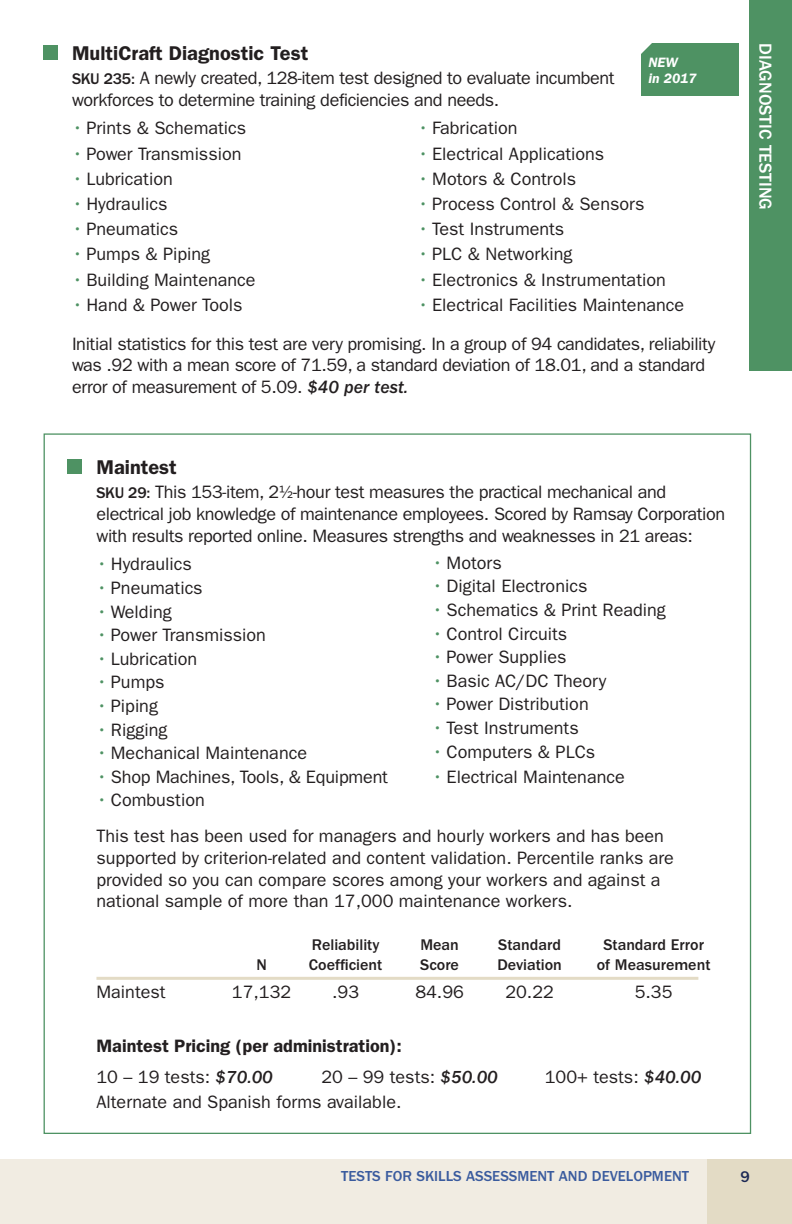
<style>
.page{position:relative;width:792px;height:1224px;background:#fff}
.page>*{position:absolute;margin:0;border:0;box-sizing:border-box;transform-origin:0 0}
.Test_head{font:600 20px "ITC Franklin Gothic Std";color:#231f20}
.Paragraph_Style_1{font:18px "ITC Franklin Gothic Std";color:#231f20}
.Test_Text{font:18px/21.6px "ITC Franklin Gothic Std";letter-spacing:-.02em;color:#231f20}
.Test_Text-2{font:18px/21.6px "ITC Franklin Gothic Std";color:#231f20}
.Test_Text-3{font:600 18px "ITC Franklin Gothic Std";color:#231f20}
.t1{font:500 18px "ITC Franklin Gothic Std";color:#fff}
.Test_Text-4{font:500 16px "ITC Franklin Gothic Std";color:#231f20}
.t2{font:500 16px "ITC Franklin Gothic Std";color:#1d2955}
.t3{font:500 15px "ITC Franklin Gothic Std";color:#3a5b9e}
.Test_Text-5{font:italic 600 14px/16px "Franklin Gothic";color:#fff}
.s1{font-weight:500;font-size:16px}
.s2{color:#4e9263}
.s3{font-family:"Franklin Gothic";font-weight:500;font-style:italic}
.s4{font-family:"Whitney"}
</style>
<div class="page">
<div style="left:12px;top:1159px;width:780px;height:65px;background:#e3dbc5"></div>
<div style="left:0;top:1159px;width:706px;height:65px;background:#f1ece2"></div>
<div style="left:749px;top:0;width:43px;height:370px;background:#4e9263"></div>
<div style="left:43px;top:45px;width:14px;height:15px;background:#4e9263"></div>
<div style="left:68px;top:460px;width:14px;height:14px;background:#4e9263"></div>
<hr style="left:96px;top:977px;width:602px;height:3px;background:#e3dbc5">
<div style="left:641px;top:43px;width:97px;height:53px;background:#4e9263"></div>
<svg style="left:641px;top:43px;width:11px;height:11px"></svg>
<p class="Test_head" style="left:72px;top:41px;width:238px">MultiCraft Diagnostic Test</p>
<p class="Test_Text" style="left:72px;top:67px;width:544px"><span class="s1">SKU 235:</span> A newly created, 128-item test designed to evaluate incumbent workforces to determine training deficiencies and needs.</p>
<p class="Paragraph_Style_1" style="left:72px;top:118px;width:176px"><span class="s2">•</span> Prints &amp; Schematics</p>
<p class="Paragraph_Style_1" style="left:72px;top:143px;width:171px"><span class="s2">•</span> Power Transmission</p>
<p class="Paragraph_Style_1" style="left:72px;top:168px;width:102px"><span class="s2">•</span> Lubrication</p>
<p class="Paragraph_Style_1" style="left:72px;top:194px;width:97px"><span class="s2">•</span> Hydraulics</p>
<p class="Paragraph_Style_1" style="left:72px;top:219px;width:108px"><span class="s2">•</span> Pneumatics</p>
<p class="Paragraph_Style_1" style="left:72px;top:244px;width:140px"><span class="s2">•</span> Pumps &amp; Piping</p>
<p class="Paragraph_Style_1" style="left:72px;top:269px;width:185px"><span class="s2">•</span> Building Maintenance</p>
<p class="Paragraph_Style_1" style="left:72px;top:294px;width:172px"><span class="s2">•</span> Hand &amp; Power Tools</p>
<p class="Test_Text-5" style="left:648px;top:54px;width:50px">NEW<br>in 2017</p>
<p class="Paragraph_Style_1" style="left:418px;top:118px;width:101px"><span class="s2">•</span> Fabrication</p>
<p class="Paragraph_Style_1" style="left:418px;top:143px;width:188px"><span class="s2">•</span> Electrical Applications</p>
<p class="Paragraph_Style_1" style="left:418px;top:168px;width:160px"><span class="s2">•</span> Motors &amp; Controls</p>
<p class="Paragraph_Style_1" style="left:418px;top:194px;width:228px"><span class="s2">•</span> Process Control &amp; Sensors</p>
<p class="Paragraph_Style_1" style="left:418px;top:219px;width:148px"><span class="s2">•</span> Test Instruments</p>
<p class="Paragraph_Style_1" style="left:418px;top:244px;width:156px"><span class="s2">•</span> PLC &amp; Networking</p>
<p class="Paragraph_Style_1" style="left:418px;top:269px;width:250px"><span class="s2">•</span> Electronics &amp; Instrumentation</p>
<p class="Paragraph_Style_1" style="left:418px;top:294px;width:268px"><span class="s2">•</span> Electrical Facilities Maintenance</p>
<p class="Test_Text" style="left:72px;top:333px;width:645px">Initial statistics for this test are very promising. In a group of 94 candidates, reliability was .92 with a mean score of 71.59, a standard deviation of 18.01, and a standard error of measurement of 5.09. <span class="s3">$40 per test.</span></p>
<p class="t1" style="left:776px;top:43px;width:168px;rotate:90deg">DIAGNOSTIC TESTING</p>
<p class="Test_head" style="left:96px;top:455px;width:82px">Maintest</p>
<p class="Test_Text" style="left:96px;top:482px;width:630px"><span class="s1">SKU 29:</span> This 153-item, 2<span class="s4">½</span>-hour test measures the practical mechanical and electrical job knowledge of maintenance employees. Scored by Ramsay Corporation with results reported online. Measures strengths and weaknesses in 21 areas:</p>
<p class="Paragraph_Style_1" style="left:96px;top:554px;width:97px"><span class="s2">•</span> Hydraulics</p>
<p class="Paragraph_Style_1" style="left:96px;top:578px;width:108px"><span class="s2">•</span> Pneumatics</p>
<p class="Paragraph_Style_1" style="left:96px;top:601px;width:77px"><span class="s2">•</span> Welding</p>
<p class="Paragraph_Style_1" style="left:96px;top:625px;width:171px"><span class="s2">•</span> Power Transmission</p>
<p class="Paragraph_Style_1" style="left:96px;top:648px;width:102px"><span class="s2">•</span> Lubrication</p>
<p class="Paragraph_Style_1" style="left:96px;top:672px;width:70px"><span class="s2">•</span> Pumps</p>
<p class="Paragraph_Style_1" style="left:96px;top:696px;width:63px"><span class="s2">•</span> Piping</p>
<p class="Paragraph_Style_1" style="left:96px;top:719px;width:72px"><span class="s2">•</span> Rigging</p>
<p class="Paragraph_Style_1" style="left:96px;top:743px;width:212px"><span class="s2">•</span> Mechanical Maintenance</p>
<p class="Paragraph_Style_1" style="left:96px;top:766px;width:293px"><span class="s2">•</span> Shop Machines, Tools, &amp; Equipment</p>
<p class="Paragraph_Style_1" style="left:96px;top:790px;width:110px"><span class="s2">•</span> Combustion</p>
<p class="Paragraph_Style_1" style="left:432px;top:552px;width:71px"><span class="s2">•</span> Motors</p>
<p class="Paragraph_Style_1" style="left:432px;top:576px;width:157px"><span class="s2">•</span> Digital Electronics</p>
<p class="Paragraph_Style_1" style="left:432px;top:600px;width:235px"><span class="s2">•</span> Schematics &amp; Print Reading</p>
<p class="Paragraph_Style_1" style="left:432px;top:623px;width:136px"><span class="s2">•</span> Control Circuits</p>
<p class="Paragraph_Style_1" style="left:432px;top:647px;width:136px"><span class="s2">•</span> Power Supplies</p>
<p class="Paragraph_Style_1" style="left:432px;top:670px;width:176px"><span class="s2">•</span> Basic AC/DC Theory</p>
<p class="Paragraph_Style_1" style="left:432px;top:694px;width:158px"><span class="s2">•</span> Power Distribution</p>
<p class="Paragraph_Style_1" style="left:432px;top:718px;width:148px"><span class="s2">•</span> Test Instruments</p>
<p class="Paragraph_Style_1" style="left:432px;top:741px;width:164px"><span class="s2">•</span> Computers &amp; PLCs</p>
<p class="Paragraph_Style_1" style="left:432px;top:766px;width:194px"><span class="s2">•</span> Electrical Maintenance</p>
<p class="Test_Text-2" style="left:96px;top:826px;width:579px">This test has been used for managers and hourly workers and has been supported by criterion-related and content validation. Percentile ranks are provided so you can compare scores among your workers and against a national sample of more than 17,000 maintenance workers.</p>
<p class="Test_Text-4" style="left:312px;top:936px;width:69px">Reliability</p>
<p class="Test_Text-4" style="left:420px;top:936px;width:40px">Mean</p>
<p class="Test_Text-4" style="left:498px;top:936px;width:64px">Standard</p>
<p class="Test_Text-4" style="left:603px;top:936px;width:102px">Standard Error</p>
<p class="Test_Text-4" style="left:256px;top:955px;width:12px">N</p>
<p class="Test_Text-4" style="left:309px;top:955px;width:75px">Coefficient</p>
<p class="Test_Text-4" style="left:420px;top:955px;width:40px">Score</p>
<p class="Test_Text-4" style="left:497px;top:955px;width:66px">Deviation</p>
<p class="Test_Text-4" style="left:597px;top:955px;width:115px">of Measurement</p>
<p class="Test_Text-2" style="left:96px;top:982px;width:71px">Maintest</p>
<p class="Test_Text" style="left:232px;top:982px;width:61px">17,132</p>
<p class="Test_Text" style="left:332px;top:982px;width:29px">.93</p>
<p class="Test_Text" style="left:415px;top:982px;width:50px">84.96</p>
<p class="Test_Text" style="left:505px;top:982px;width:50px">20.22</p>
<p class="Test_Text" style="left:635px;top:982px;width:39px">5.35</p>
<p class="Test_Text-3" style="left:96px;top:1036px;width:307px">Maintest Pricing (per administration):</p>
<p class="Test_Text-2" style="left:96px;top:1067px;width:178px">10 – 19 tests: <span class="s3">$70.00</span></p>
<p class="Test_Text-2" style="left:321px;top:1067px;width:178px">20 – 99 tests: <span class="s3">$50.00</span></p>
<p class="Test_Text-2" style="left:545px;top:1067px;width:158px">100+ tests: <span class="s3">$40.00</span></p>
<p class="Test_Text-2" style="left:96px;top:1091px;width:307px">Alternate and Spanish forms available.</p>
<p class="t3" style="left:341px;top:1168px;width:349px">TESTS FOR SKILLS ASSESSMENT AND DEVELOPMENT</p>
<p class="t2" style="left:740px;top:1167px;width:11px">9</p>
</div>
